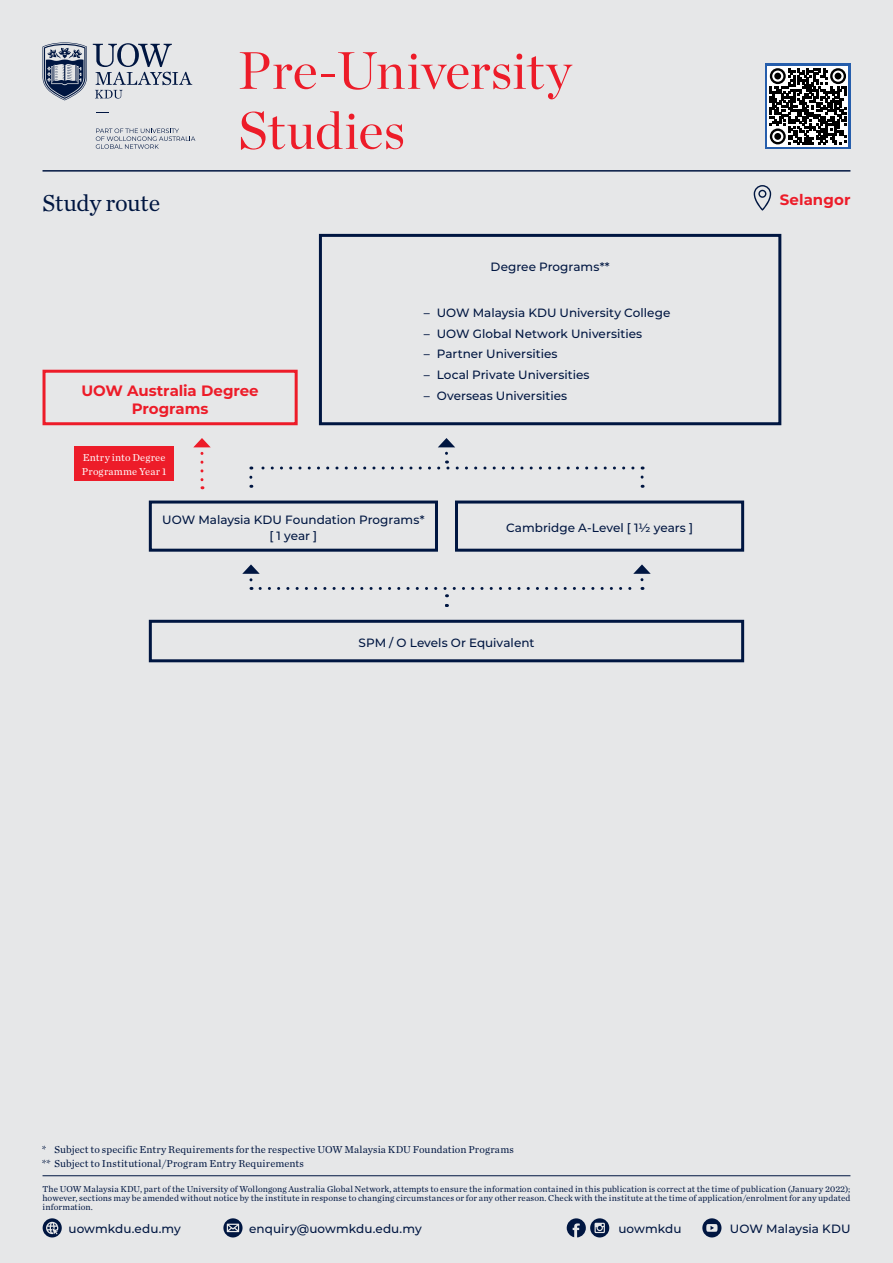
<style>
.page{position:relative;width:893px;height:1263px;background:#e6e7e8}
.page>*{position:absolute;margin:0;border:0;box-sizing:border-box;transform-origin:0 0}
.t1{font:52.5px/60px "Chronicle Display";letter-spacing:.005em;color:#ed1c29}
.t2{font:24px "Chronicle Text G1";letter-spacing:-.02em;color:#001641}
.t3{font:700 15px/18px "Montserrat";color:#ed1c29;text-align:center}
.t4{font:500 12px/16.5px "Montserrat";color:#001641;text-align:center}
.t5{font:10.5px/13.5px "Chronicle Text G1";letter-spacing:.015em;color:#001641}
.t6{font:10.5px/13.5px "Chronicle Text G1";letter-spacing:.015em;color:#fff}
.t7{font:9px/9px "Chronicle Text G1";color:#001641;text-align:justify}
</style>
<div class="page">
<svg style="left:754px;top:185px;width:17px;height:26px"></svg>
<div style="left:765px;top:64px;width:85px;height:85px;background:#265eac"></div>
<svg style="left:767px;top:66px;width:81px;height:81px"></svg>
<svg style="left:770px;top:68px;width:76px;height:77px;background:#666"></svg>
<div style="left:774px;top:133px;width:7px;height:7px;background:#000;border-radius:50%"></div>
<svg style="left:148px;top:619px;width:597px;height:44px"></svg>
<svg style="left:148px;top:500px;width:290px;height:52px"></svg>
<svg style="left:318px;top:233px;width:464px;height:193px"></svg>
<svg style="left:455px;top:500px;width:290px;height:52px"></svg>
<svg style="left:249px;top:580px;width:3px;height:10px"></svg>
<svg style="left:242px;top:564px;width:18px;height:10px"></svg>
<svg style="left:633px;top:564px;width:18px;height:16px"></svg>
<svg style="left:260px;top:587px;width:383px;height:20px"></svg>
<svg style="left:641px;top:466px;width:3px;height:11px"></svg>
<svg style="left:249px;top:477px;width:3px;height:11px"></svg>
<svg style="left:251px;top:460px;width:382px;height:9px"></svg>
<svg style="left:438px;top:438px;width:17px;height:15px"></svg>
<div style="left:74px;top:447px;width:100px;height:34px;background:#ed1c29"></div>
<svg style="left:42px;top:369px;width:256px;height:57px"></svg>
<svg style="left:200px;top:453px;width:3px;height:36px"></svg>
<svg style="left:193px;top:438px;width:18px;height:9px"></svg>
<hr style="left:43px;top:1175px;width:807px;height:1px;background:#001641">
<svg style="left:43px;top:1218px;width:19px;height:19px"></svg>
<svg style="left:223px;top:1218px;width:20px;height:19px"></svg>
<svg style="left:567px;top:1218px;width:42px;height:19px"></svg>
<svg style="left:702px;top:1218px;width:19px;height:19px"></svg>
<hr style="left:43px;top:170px;width:807px;height:2px;background:#001641">
<svg style="left:96px;top:129px;width:99px;height:20px"></svg>
<svg style="left:93px;top:43px;width:99px;height:56px"></svg>
<svg style="left:43px;top:43px;width:44px;height:57px"></svg>
<h1 class="t1" style="left:238px;top:37px;width:335px">Pre-University<br>Studies</h1>
<h2 class="t2" style="left:43px;top:184px;width:119px">Study route</h2>
<h3 class="t3" style="left:780px;top:190px;width:72px">Selangor</h3>
<h3 class="t3" style="left:81px;top:381px;width:179px">UOW Australia Degree<br>Programs</h3>
<p class="t6" style="left:82px;top:450px;width:86px">Entry into Degree<br>Programme Year 1</p>
<h3 class="t4" style="left:491px;top:258px;width:121px">Degree Programs**</h3>
<h3 class="t4" style="left:424px;top:304px;width:248px">– UOW Malaysia KDU University College</h3>
<h3 class="t4" style="left:424px;top:324px;width:220px">– UOW Global Network Universities</h3>
<h3 class="t4" style="left:424px;top:345px;width:135px">– Partner Universities</h3>
<h3 class="t4" style="left:424px;top:366px;width:167px">– Local Private Universities</h3>
<h3 class="t4" style="left:424px;top:387px;width:145px">– Overseas Universities</h3>
<h3 class="t4" style="left:162px;top:511px;width:264px">UOW Malaysia KDU Foundation Programs* [ 1 year ]</h3>
<h3 class="t4" style="left:506px;top:519px;width:188px">Cambridge A-Level [ 1½ years ]</h3>
<h3 class="t4" style="left:359px;top:634px;width:177px">SPM / O Levels Or Equivalent</h3>
<p class="t5" style="left:42px;top:1142px;width:474px">* Subject to specific Entry Requirements for the respective UOW Malaysia KDU Foundation Programs ** Subject to Institutional/Program Entry Requirements</p>
<p class="t7" style="left:43px;top:1184px;width:809px">The UOW Malaysia KDU, part of the University of Wollongong Australia Global Network, attempts to ensure the information contained in this publication is correct at the time of publication (January 2022); however, sections may be amended without notice by the institute in response to changing circumstances or for any other reason. Check with the institute at the time of application/enrolment for any updated information.</p>
<h3 class="t4" style="left:68px;top:1220px;width:114px">uowmkdu.edu.my</h3>
<h3 class="t4" style="left:249px;top:1220px;width:174px">enquiry@uowmkdu.edu.my</h3>
<h3 class="t4" style="left:618px;top:1220px;width:65px">uowmkdu</h3>
<h3 class="t4" style="left:730px;top:1220px;width:122px">UOW Malaysia KDU</h3>
</div>
